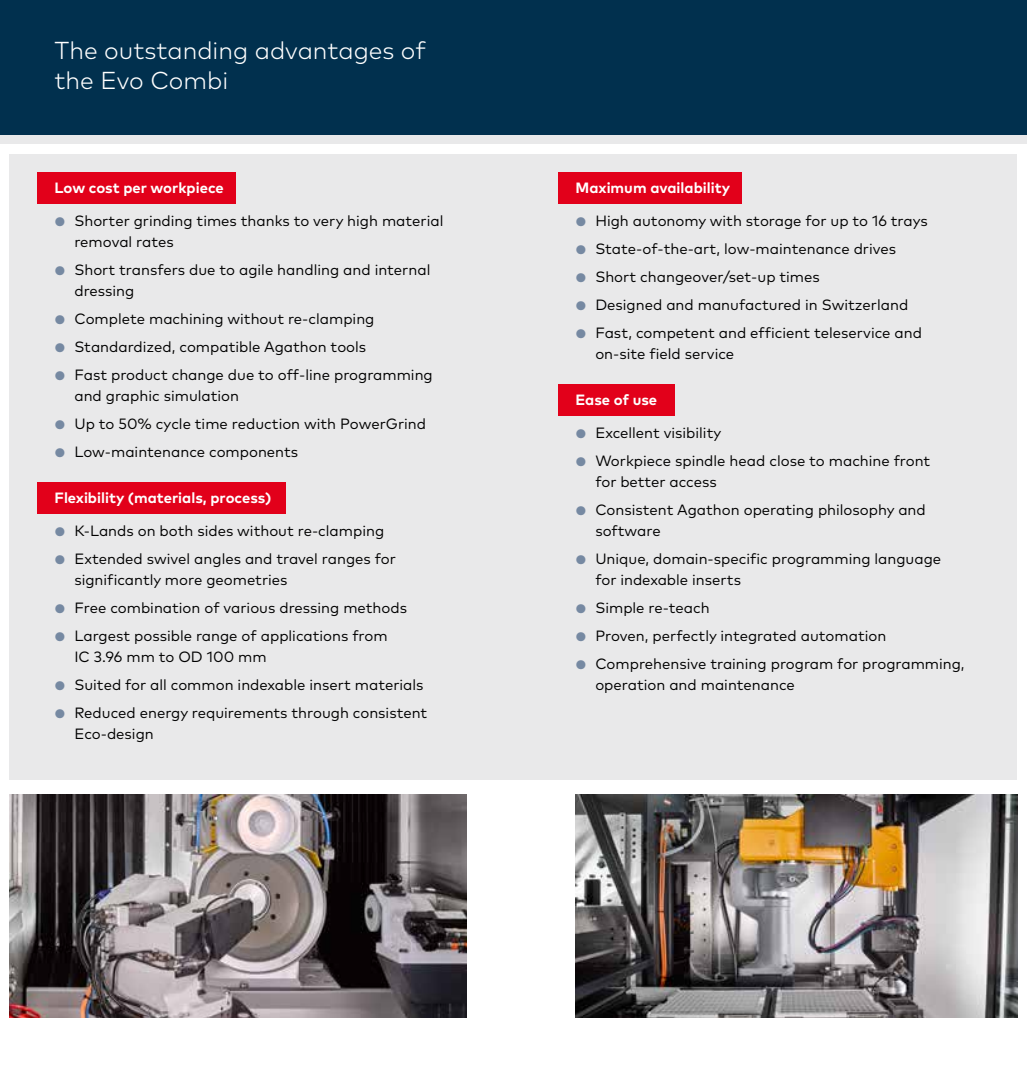
<style>
.page{position:relative;width:1027px;height:1092px;background:#fff}
.page>*{position:absolute;margin:0;border:0;box-sizing:border-box;transform-origin:0 0}
.t1{font:300 24.5px/29.8px "Mark OT";color:#fff}
.t2{font:14.88px/21px "Mark OT";color:#000}
.t3{font:700 14.88px "Mark OT";color:#fff}
.s1{font-size:12.25px;color:#7689a2}
</style>
<div class="page">
<div style="left:10px;top:154px;width:1007px;height:625px;background:#e9e9ea"></div>
<div style="left:0;top:134px;width:1027px;height:10px;background:#e9e9ea"></div>
<div style="left:0;top:0;width:1027px;height:134px;background:#01304e"></div>
<img style="left:10px;top:794px;width:456px;height:223px">
<img style="left:575px;top:794px;width:442px;height:223px">
<div style="left:38px;top:482px;width:248px;height:32px;background:#e2001a"></div>
<div style="left:38px;top:172px;width:198px;height:31px;background:#e2001a"></div>
<div style="left:558px;top:384px;width:117px;height:32px;background:#e2001a"></div>
<div style="left:558px;top:172px;width:184px;height:31px;background:#e2001a"></div>
<h1 class="t1" style="left:55px;top:35px;width:373px">The outstanding advantages of the Evo Combi</h1>
<p class="t3" style="left:55px;top:178px;width:171px">Low cost per workpiece</p>
<p class="t2" style="left:74px;top:210px;width:370px;text-indent:-20px"><span class="s1">●</span> Shorter grinding times thanks to very high material removal rates</p>
<p class="t2" style="left:74px;top:259px;width:357px;text-indent:-20px"><span class="s1">●</span> Short transfers due to agile handling and internal dressing</p>
<p class="t2" style="left:55px;top:308px;width:321px"><span class="s1">●</span> Complete machining without re-clamping</p>
<p class="t2" style="left:55px;top:336px;width:313px"><span class="s1">●</span> Standardized, compatible Agathon tools</p>
<p class="t2" style="left:74px;top:364px;width:360px;text-indent:-20px"><span class="s1">●</span> Fast product change due to off-line programming and graphic simulation</p>
<p class="t2" style="left:55px;top:413px;width:373px"><span class="s1">●</span> Up to 50% cycle time reduction with PowerGrind</p>
<p class="t2" style="left:55px;top:441px;width:245px"><span class="s1">●</span> Low-maintenance components</p>
<p class="t3" style="left:55px;top:487px;width:218px">Flexibility (materials, process)</p>
<p class="t2" style="left:55px;top:519px;width:331px"><span class="s1">●</span> K-Lands on both sides without re-clamping</p>
<p class="t2" style="left:74px;top:547px;width:323px;text-indent:-20px"><span class="s1">●</span> Extended swivel angles and travel ranges for significantly more geometries</p>
<p class="t2" style="left:55px;top:596px;width:354px"><span class="s1">●</span> Free combination of various dressing methods</p>
<p class="t2" style="left:74px;top:624px;width:315px;text-indent:-20px"><span class="s1">●</span> Largest possible range of applications from<br>IC 3.96 mm to OD 100 mm</p>
<p class="t2" style="left:55px;top:673px;width:371px"><span class="s1">●</span> Suited for all common indexable insert materials</p>
<p class="t2" style="left:74px;top:701px;width:354px;text-indent:-20px"><span class="s1">●</span> Reduced energy requirements through consistent<br>Eco-design</p>
<p class="t3" style="left:575px;top:178px;width:156px">Maximum availability</p>
<p class="t2" style="left:575px;top:210px;width:354px"><span class="s1">●</span> High autonomy with storage for up to 16 trays</p>
<p class="t2" style="left:575px;top:238px;width:322px"><span class="s1">●</span> State-of-the-art, low-maintenance drives</p>
<p class="t2" style="left:575px;top:266px;width:246px"><span class="s1">●</span> Short changeover/set-up times</p>
<p class="t2" style="left:575px;top:294px;width:334px"><span class="s1">●</span> Designed and manufactured in Switzerland</p>
<p class="t2" style="left:595px;top:322px;width:328px;text-indent:-20px"><span class="s1">●</span> Fast, competent and efficient teleservice and on-site field service</p>
<p class="t3" style="left:575px;top:389px;width:83px">Ease of use</p>
<p class="t2" style="left:575px;top:421px;width:147px"><span class="s1">●</span> Excellent visibility</p>
<p class="t2" style="left:595px;top:449px;width:336px;text-indent:-20px"><span class="s1">●</span> Workpiece spindle head close to machine front for better access</p>
<p class="t2" style="left:595px;top:498px;width:332px;text-indent:-20px"><span class="s1">●</span> Consistent Agathon operating philosophy and software</p>
<p class="t2" style="left:595px;top:547px;width:347px;text-indent:-20px"><span class="s1">●</span> Unique, domain-specific programming language for indexable inserts</p>
<p class="t2" style="left:575px;top:596px;width:136px"><span class="s1">●</span> Simple re-teach</p>
<p class="t2" style="left:575px;top:624px;width:312px"><span class="s1">●</span> Proven, perfectly integrated automation</p>
<p class="t2" style="left:595px;top:652px;width:371px;text-indent:-20px"><span class="s1">●</span> Comprehensive training program for programming, operation and maintenance</p>
</div>
